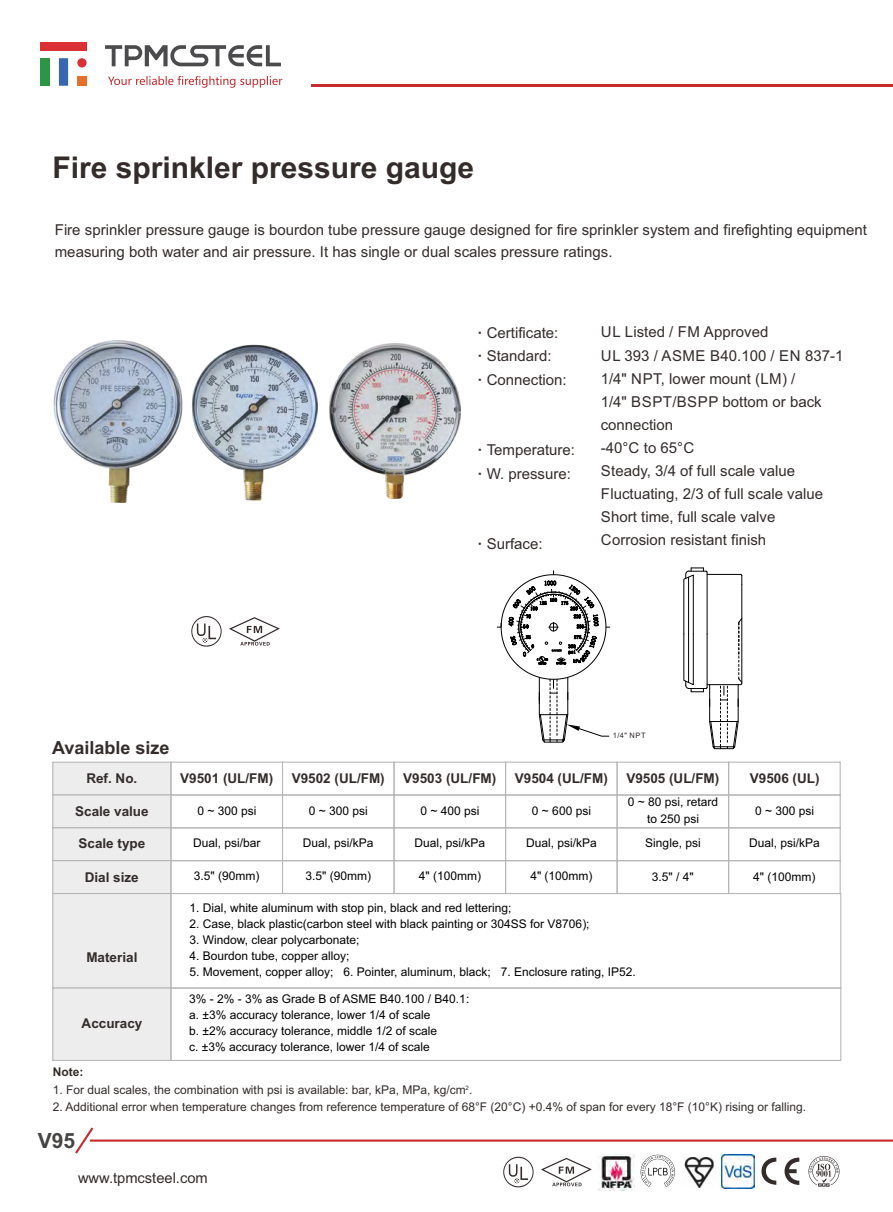
<style>
.page{position:relative;width:893px;height:1212px;background:#fff}
.page>*{position:absolute;margin:0;border:0;box-sizing:border-box;transform-origin:0 0}
.t1{font:700 30px "Arial";color:#332c2b}
.t2{font:700 21px "Arial";color:#464443}
.t3{font:700 18px "Arial";color:#332c2b}
.t4{font:15px/23.1px "Arial";color:#332c2b}
.t5{font:14.7px "Arial";color:#332c2b}
.t6{font:700 13.5px "Arial";color:#332c2b}
.t7{font:12px/16px "Arial";color:#000}
.t8{font:12px "Arial";color:#332c2b}
.t9{font:700 12px "Arial";color:#332c2b}
.t10{font:7.5px "Arial";color:#332c2b}
.t11{font:6px "Arial";color:#332c2b}
.s1{font-weight:700}
</style>
<div class="page">
<hr style="left:90px;top:1139px;width:803px;height:2px;background:#ca2a2e">
<svg style="left:75px;top:1127px;width:20px;height:27px"></svg>
<svg style="left:761px;top:1157px;width:38px;height:28px"></svg>
<img style="left:598px;top:1154px;width:36px;height:36px">
<img style="left:684px;top:1157px;width:30px;height:30px">
<svg style="left:640px;top:1155px;width:35px;height:32px"></svg>
<img style="left:721px;top:1154px;width:34px;height:34px">
<svg style="left:541px;top:1158px;width:51px;height:28px"></svg>
<svg style="left:503px;top:1157px;width:31px;height:30px"></svg>
<svg style="left:808px;top:1156px;width:31px;height:31px"></svg>
<hr style="left:311px;top:85px;width:582px;height:2px;background:#ca2a2e">
<div style="left:41px;top:42px;width:46px;height:8px;background:#dc3134"></div>
<div style="left:59px;top:58px;width:9px;height:28px;background:#3767ae"></div>
<div style="left:77px;top:76px;width:10px;height:10px;background:#e47029"></div>
<div style="left:41px;top:58px;width:9px;height:28px;background:#2d9644"></div>
<div style="left:77px;top:58px;width:10px;height:9px;background:#dc3134;border-radius:50%"></div>
<svg style="left:105px;top:45px;width:176px;height:21px"></svg>
<svg style="left:108px;top:76px;width:174px;height:12px"></svg>
<svg style="left:229px;top:617px;width:51px;height:28px"></svg>
<svg style="left:191px;top:616px;width:31px;height:31px"></svg>
<svg style="left:683px;top:568px;width:59px;height:182px"></svg>
<svg style="left:497px;top:571px;width:113px;height:172px"></svg>
<img style="left:53px;top:341px;width:265px;height:162px">
<svg style="left:52px;top:762px;width:789px;height:299px"></svg>
<img style="left:329px;top:343px;width:131px;height:156px">
<h1 class="t1" style="left:52px;top:157px;width:423px">Fire sprinkler pressure gauge</h1>
<p class="t4" style="left:55px;top:220px;width:814px;line-height:21.8px">Fire sprinkler pressure gauge is bourdon tube pressure gauge designed for fire sprinkler system and firefighting equipment measuring both water and air pressure. It has single or dual scales pressure ratings.</p>
<p class="t4" style="left:477px;top:322px;width:91px"><span class="s1">·</span> Certificate: <span class="s1">·</span> Standard:<br><span class="s1">·</span> Connection:</p>
<p class="t4" style="left:477px;top:440px;width:99px"><span class="s1">·</span> Temperature: <span class="s1">·</span> W. pressure:</p>
<p class="t4" style="left:477px;top:534px;width:67px"><span class="s1">·</span> Surface:</p>
<p class="t4" style="left:601px;top:322px;width:244px">UL Listed / FM Approved<br>UL 393 / ASME B40.100 / EN 837-1<br>1/4" NPT, lower mount (LM) /<br>1/4" BSPT/BSPP bottom or back connection<br>-40°C to 65°C<br>Steady, 3/4 of full scale value<br>Fluctuating, 2/3 of full scale value<br>Short time, full scale valve<br>Corrosion resistant finish</p>
<p class="t10" style="left:613px;top:732px;width:34px">1/4" NPT</p>
<h3 class="t3" style="left:52px;top:741px;width:119px">Available size</h3>
<p class="t6" style="left:86px;top:773px;width:53px">Ref. No.</p>
<p class="t6" style="left:180px;top:773px;width:95px">V9501 (UL/FM)</p>
<p class="t6" style="left:515px;top:773px;width:95px">V9504 (UL/FM)</p>
<p class="t7" style="left:532px;top:803px;width:61px">0 ~ 600 psi</p>
<p class="t7" style="left:526px;top:836px;width:72px">Dual, psi/kPa</p>
<p class="t7" style="left:530px;top:869px;width:64px">4" (100mm)</p>
<p class="t7" style="left:189px;top:900px;width:324px">1. Dial, white aluminum with stop pin, black and red lettering;</p>
<p class="t7" style="left:189px;top:916px;width:402px">2. Case, black plastic(carbon steel with black painting or 304SS for V8706);</p>
<p class="t7" style="left:189px;top:933px;width:172px">3. Window, clear polycarbonate;</p>
<p class="t7" style="left:189px;top:949px;width:162px">4. Bourdon tube, copper alloy;</p>
<p class="t7" style="left:189px;top:965px;width:448px">5. Movement, copper alloy; 6. Pointer, aluminum, black; 7. Enclosure rating, IP52.</p>
<p class="t7" style="left:189px;top:992px;width:282px">3% - 2% - 3% as Grade B of ASME B40.100 / B40.1: a. ±3% accuracy tolerance, lower 1/4 of scale<br>b. ±2% accuracy tolerance, middle 1/2 of scale<br>c. ±3% accuracy tolerance, lower 1/4 of scale</p>
<p class="t6" style="left:292px;top:773px;width:95px">V9502 (UL/FM)</p>
<p class="t6" style="left:403px;top:773px;width:95px">V9503 (UL/FM)</p>
<p class="t6" style="left:626px;top:773px;width:95px">V9505 (UL/FM)</p>
<p class="t7" style="left:628px;top:795px;width:92px;text-align:center">0 ~ 80 psi, retard to 250 psi</p>
<p class="t7" style="left:645px;top:836px;width:57px">Single, psi</p>
<p class="t7" style="left:652px;top:870px;width:43px">3.5" / 4"</p>
<p class="t7" style="left:197px;top:803px;width:61px">0 ~ 300 psi</p>
<p class="t7" style="left:309px;top:803px;width:61px">0 ~ 300 psi</p>
<p class="t7" style="left:420px;top:803px;width:61px">0 ~ 400 psi</p>
<p class="t6" style="left:75px;top:806px;width:75px">Scale value</p>
<p class="t6" style="left:79px;top:838px;width:68px">Scale type</p>
<p class="t7" style="left:193px;top:836px;width:69px">Dual, psi/bar</p>
<p class="t7" style="left:415px;top:836px;width:72px">Dual, psi/kPa</p>
<p class="t7" style="left:303px;top:836px;width:72px">Dual, psi/kPa</p>
<p class="t7" style="left:194px;top:869px;width:67px">3.5" (90mm)</p>
<p class="t7" style="left:305px;top:869px;width:67px">3.5" (90mm)</p>
<p class="t7" style="left:419px;top:869px;width:64px">4" (100mm)</p>
<p class="t6" style="left:85px;top:872px;width:56px">Dial size</p>
<p class="t6" style="left:86px;top:952px;width:53px">Material</p>
<p class="t6" style="left:82px;top:1018px;width:62px">Accuracy</p>
<p class="t6" style="left:750px;top:773px;width:71px">V9506 (UL)</p>
<p class="t7" style="left:755px;top:803px;width:61px">0 ~ 300 psi</p>
<p class="t7" style="left:749px;top:836px;width:72px">Dual, psi/kPa</p>
<p class="t7" style="left:753px;top:870px;width:64px">4" (100mm)</p>
<p class="t9" style="left:53px;top:1068px;width:32px">Note:</p>
<p class="t8" style="left:53px;top:1085px;width:421px">1. For dual scales, the combination with psi is available: bar, kPa, MPa, kg/cm .</p>
<p class="t8" style="left:53px;top:1102px;width:755px">2. Additional error when temperature changes from reference temperature of 68°F (20°C) +0.4% of span for every 18°F (10°K) rising or falling.</p>
<p class="t11" style="left:465px;top:1085px;width:5px">2</p>
<h2 class="t2" style="left:38px;top:1133px;width:39px">V95</h2>
<p class="t5" style="left:78px;top:1172px;width:131px">www.tpmcsteel.com</p>
</div>
